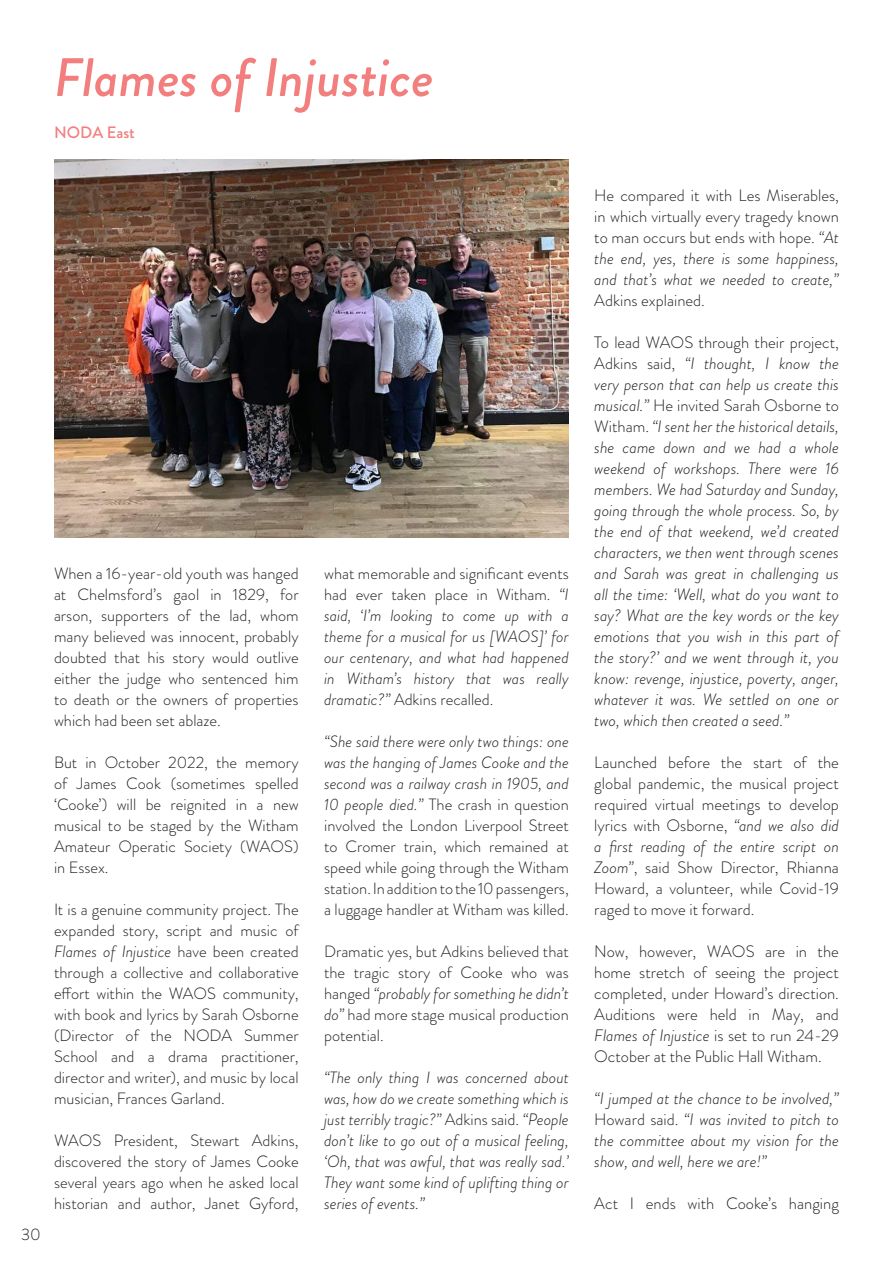
<style>
.page{position:relative;width:893px;height:1263px;background:#fff}
.page>*{position:absolute;margin:0;border:0;box-sizing:border-box;transform-origin:0 0}
.t1{font:italic 500 54px "Brandon Grotesque";color:#f37e7e}
.t2{font:italic 300 16.5px/21px "Brandon Grotesque";color:#231f20;text-align:justify}
.t3{font:300 16.5px/21px "Brandon Grotesque";color:#231f20;text-align:justify}
.t4{font:500 16.5px "Brandon Grotesque";color:#f37e7e}
.t5{font:300 16.35px/21px "Brandon Grotesque";color:#231f20;text-align:justify}
.t6{font:italic 300 16.35px/21px "Brandon Grotesque";color:#231f20;text-align:justify}
.s1{font-style:italic}
.s2{font-style:normal}
.s3{font-style:normal;font-size:16.5px}
.s4{font-size:16.5px}
</style>
<div class="page">
<img style="left:54px;top:159px;width:515px;height:378px">
<p class="t1" style="left:54px;top:40px;width:381px">Flames of Injustice</p>
<p class="t4" style="left:54px;top:121px;width:83px">NODA East</p>
<p class="t3" style="left:21px;top:1224px;width:21px">30</p>
<p class="t5" style="left:54px;top:563px;width:246px">When a 16-year-old youth was hanged at Chelmsford’s gaol in 1829, for arson, supporters of the lad, whom many believed was innocent, probably doubted that his story would outlive either the judge who sentenced him to death or the owners of properties which had been set ablaze.</p>
<p class="t5" style="left:54px;top:752px;width:246px">But in October 2022, the memory of James Cook (sometimes spelled ‘Cooke’) will be reignited in a new musical to be staged by the Witham Amateur Operatic Society (WAOS) in Essex.</p>
<p class="t5" style="left:54px;top:899px;width:246px">It is a genuine community project. The expanded story, script and music of <span class="s1">Flames of Injustice</span> have been created through a collective and collaborative effort within the WAOS community, with book and lyrics by Sarah Osborne (Director of the NODA Summer School and a drama practitioner, director and writer), and music by local musician, Frances Garland.</p>
<p class="t5" style="left:54px;top:1130px;width:246px">WAOS President, Stewart Adkins, discovered the story of James Cooke several years ago when he asked local historian and author, Janet Gyford,</p>
<p class="t6" style="left:324px;top:563px;width:246px"><span class="s2">what memorable and significant events had ever taken place in Witham.</span> “I said, ‘I’m looking to come up with a theme for a musical for us [WAOS]’ for our centenary, and what had happened in Witham’s history that was really dramatic?” <span class="s2">Adkins recalled.</span></p>
<p class="t5" style="left:324px;top:731px;width:246px"><span class="s1">“She said there were only two things: one was the hanging of James Cooke and the second was a railway crash in 1905, and 10 people died.”</span> The crash in question involved the London Liverpool Street to Cromer train, which remained at speed while going through the Witham station. In addition to the 10 passengers, a luggage handler at Witham was killed.</p>
<p class="t5" style="left:324px;top:941px;width:246px">Dramatic yes, but Adkins believed that the tragic story of Cooke who was hanged <span class="s1">“probably for something he didn’t do”</span> had more stage musical production potential.</p>
<p class="t6" style="left:324px;top:1067px;width:246px">“The only thing I was concerned about was, how do we create something which is just terribly tragic?” <span class="s2">Adkins</span> <span class="s3">said.</span> <span class="s4">“People</span></p>
<p class="t2" style="left:324px;top:1130px;width:246px">don’t like to go out of a musical feeling, ‘Oh, that was awful, that was really sad.’ They want some kind of uplifting thing or series of events.”</p>
<p class="t3" style="left:594px;top:185px;width:246px">He compared it with Les Miserables, in which virtually every tragedy known to man occurs but ends with hope. <span class="s1">“At the end, yes, there is some happiness, and that’s what we needed to create,” </span>Adkins explained.</p>
<p class="t2" style="left:594px;top:332px;width:246px"><span class="s2">To lead WAOS through their project, Adkins said,</span> “I thought, I know the very person that can help us create this musical.” <span class="s2">He invited Sarah Osborne to Witham.</span> “I sent her the historical details, she came down and we had a whole weekend of workshops. There were 16 members. We had Saturday and Sunday, going through the whole process. So, by the end of that weekend, we’d created characters, we then went through scenes and Sarah was great in challenging us all the time: ‘Well, what do you want to say? What are the key words or the key emotions that you wish in this part of the story?’ and we went through it, you know: revenge, injustice, poverty, anger, whatever it was. We settled on one or two, which then created a seed.”</p>
<p class="t3" style="left:594px;top:752px;width:246px">Launched before the start of the global pandemic, the musical project required virtual meetings to develop lyrics with Osborne, <span class="s1">“and we also did a first reading of the entire script on Zoom”</span>, said Show Director, Rhianna Howard, a volunteer, while Covid-19 raged to move it forward.</p>
<p class="t3" style="left:594px;top:941px;width:246px">Now, however, WAOS are in the home stretch of seeing the project completed, under Howard’s direction.<br>Auditions were held in May, and <span class="s1">Flames of Injustice</span> is set to run 24-29<br>October at the Public Hall Witham.</p>
<p class="t2" style="left:594px;top:1088px;width:246px">“I jumped at the chance to be involved,” <span class="s2">Howard said.</span> “I was invited to pitch to the committee about my vision for the show, and well, here we are!”</p>
<p class="t3" style="left:594px;top:1193px;width:246px">Act I ends with Cooke’s hanging</p>
</div>
